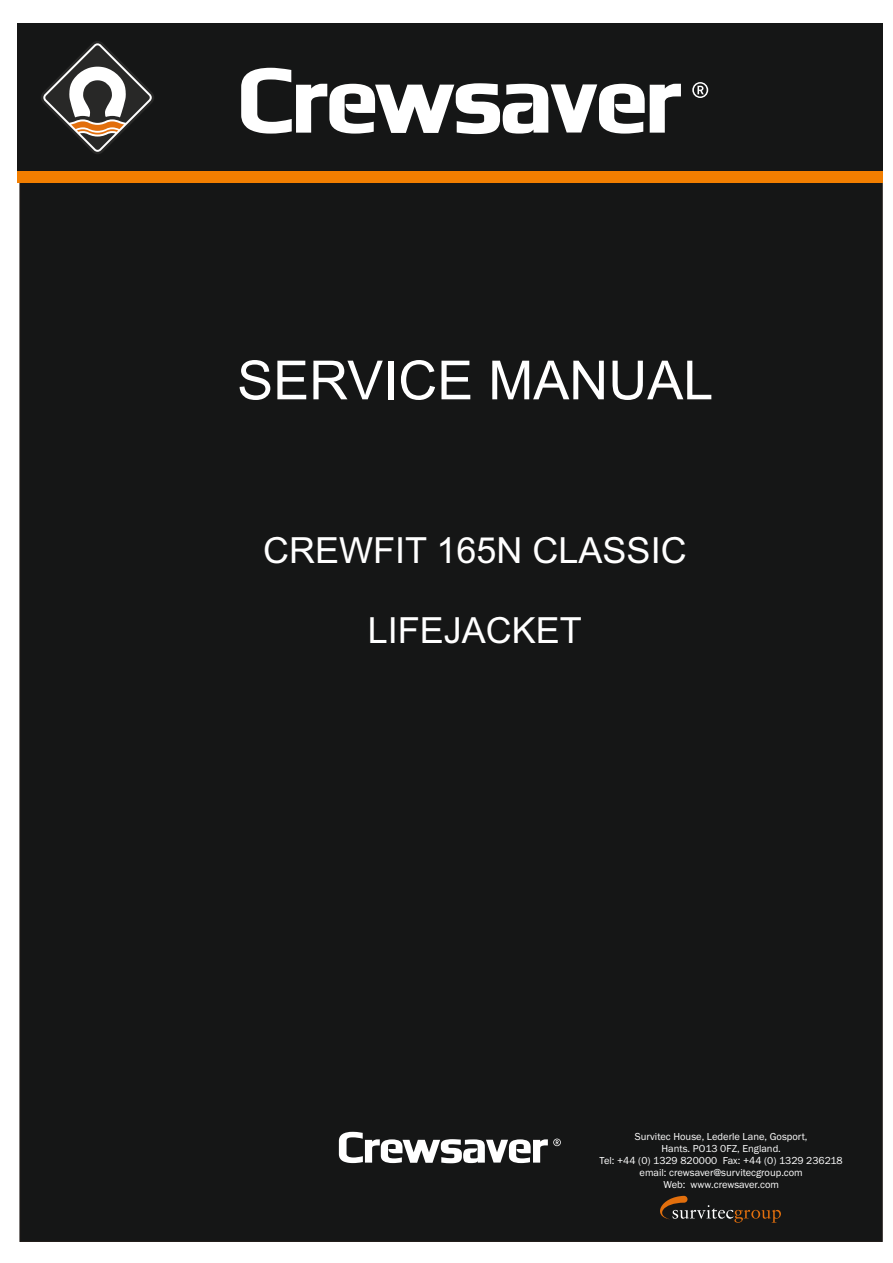
<style>
.page{position:relative;width:893px;height:1263px;background:#fff}
.page>*{position:absolute;margin:0;border:0;box-sizing:border-box;transform-origin:0 0}
.t1{font:54px "Arial";color:#fff}
.t2{font:36px "Arial";color:#fff}
.t3{font:10.5px/11.9px "Franklin Gothic";color:#fff;text-align:center}
</style>
<div class="page">
<div style="left:17px;top:23px;width:865px;height:148px;background:#151616"></div>
<div style="left:20px;top:182px;width:862px;height:1060px;background:#151616"></div>
<div style="left:17px;top:171px;width:865px;height:11px;background:#f27e00"></div>
<svg style="left:41px;top:41px;width:113px;height:113px"></svg>
<svg style="left:692px;top:82px;width:16px;height:16px"></svg>
<svg style="left:241px;top:68px;width:440px;height:66px"></svg>
<svg style="left:339px;top:1132px;width:222px;height:31px"></svg>
<svg style="left:651px;top:1196px;width:130px;height:27px;background:#332920"></svg>
<h1 class="t1" style="left:237px;top:360px;width:478px">SERVICE MANUAL</h1>
<h2 class="t2" style="left:263px;top:536px;width:425px">CREWFIT 165N CLASSIC</h2>
<h2 class="t2" style="left:368px;top:617px;width:216px">LIFEJACKET</h2>
<p class="t3" style="left:600px;top:1131px;width:245px">Survitec House, Lederle Lane, Gosport,<br>Hants. PO13 0FZ, England.<br>Tel: +44 (0) 1329 820000 Fax: +44 (0) 1329 236218 email: crewsaver@survitecgroup.com<br>Web: www.crewsaver.com</p>
</div>
